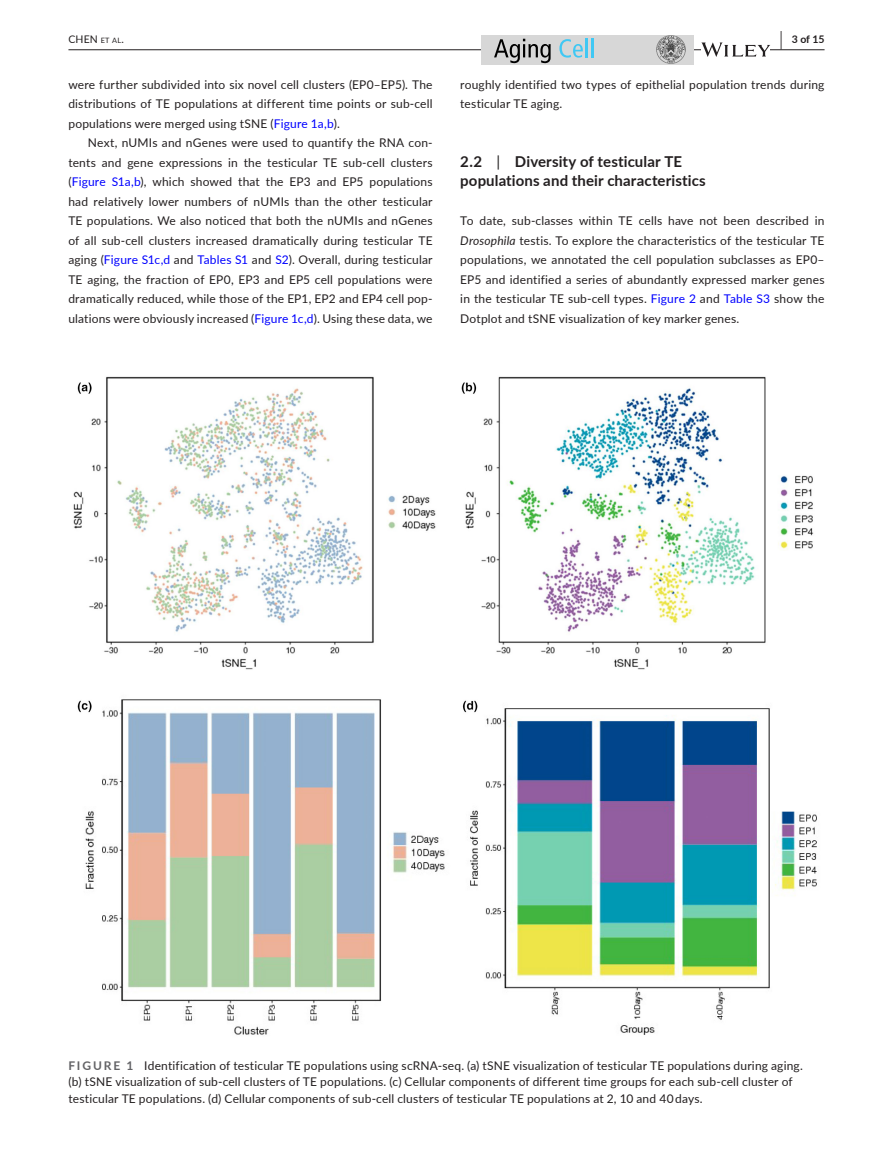
<style>
.page{position:relative;width:893px;height:1174px;background:#fff}
.page>*{position:absolute;margin:0;border:0;box-sizing:border-box;transform-origin:0 0}
.t1{font:700 15px/19.5px "Lato";letter-spacing:.01em;color:#231f20}
.t2{font:12px/19.5px "Lato";letter-spacing:.015em;color:#231f20;text-align:justify}
.t3{font:10.5px "Lato";color:#231f20}
.t4{font:700 10.5px "Lato";color:#231f20}
.s1{font-size:7.35px}
.s2{font-size:19.5px}
.s3{color:#00f}
.s4{font-weight:400}
.s5{font-style:italic}
.s6{font-weight:700;color:#636366}
</style>
<div class="page">
<hr style="left:68px;top:49px;width:756px;height:1px;background:#231f20">
<div style="left:481px;top:35px;width:213px;height:29px;background:#d7d7d7"></div>
<svg style="left:494px;top:39px;width:57px;height:24px"></svg>
<svg style="left:559px;top:39px;width:24px;height:19px"></svg>
<hr style="left:585px;top:38px;width:3px;height:19px;background:#40c8f4">
<svg style="left:591px;top:38px;width:2px;height:19px"></svg>
<img style="left:657px;top:35px;width:28px;height:29px">
<svg style="left:701px;top:42px;width:69px;height:15px"></svg>
<img style="left:73px;top:376px;width:744px;height:659px">
<p class="t3" style="left:68px;top:31px;width:57px">CHEN <span class="s1">et al</span>.</p>
<p class="t4" style="left:780px;top:31px;width:46px"><span class="s2">|</span> 3 of 15</p>
<p class="t2" style="left:68px;top:74px;width:366px">were further subdivided into six novel cell clusters (EP0–EP5). The distributions of TE populations at different time points or sub-cell populations were merged using tSNE (<span class="s3">Figure 1a,b</span>).</p>
<p class="t2" style="left:68px;top:132px;width:366px;text-indent:20px">Next, nUMIs and nGenes were used to quantify the RNA con&shy;tents and gene expressions in the testicular TE sub-cell clusters (<span class="s3">Figure S1a,b</span>), which showed that the EP3 and EP5 populations had relatively lower numbers of nUMIs than the other testicular TE populations. We also noticed that both the nUMIs and nGenes of all sub-cell clusters increased dramatically during testicular TE aging (<span class="s3">Figure S1c,d</span> and <span class="s3">Tables S1</span> and <span class="s3">S2</span>). Overall, during testicular TE aging, the fraction of EP0, EP3 and EP5 cell populations were dramatically reduced, while those of the EP1, EP2 and EP4 cell pop&shy;ulations were obviously increased (<span class="s3">Figure 1c,d</span>). Using these data, we</p>
<p class="t2" style="left:460px;top:74px;width:366px">roughly identified two types of epithelial population trends during testicular TE aging.</p>
<p class="t1" style="left:460px;top:151px;width:247px">2.2 <span class="s4">|</span> Diversity of testicular TE populations and their characteristics</p>
<p class="t2" style="left:460px;top:210px;width:366px">To date, sub-classes within TE cells have not been described in <span class="s5">Drosophila</span> testis. To explore the characteristics of the testicular TE populations, we annotated the cell population subclasses as EP0– EP5 and identified a series of abundantly expressed marker genes in the testicular TE sub-cell types. <span class="s3">Figure 2</span> and <span class="s3">Table S3</span> show the Dotplot and tSNE visualization of key marker genes.</p>
<p class="t2" style="left:68px;top:1056px;width:736px;line-height:16.5px;text-align:left"><span class="s6">FIGURE 1</span> Identification of testicular TE populations using scRNA-seq. (a) tSNE visualization of testicular TE populations during aging. (b) tSNE visualization of sub-cell clusters of TE populations. (c) Cellular components of different time groups for each sub-cell cluster of testicular TE populations. (d) Cellular components of sub-cell clusters of testicular TE populations at 2, 10 and 40 days.</p>
</div>
